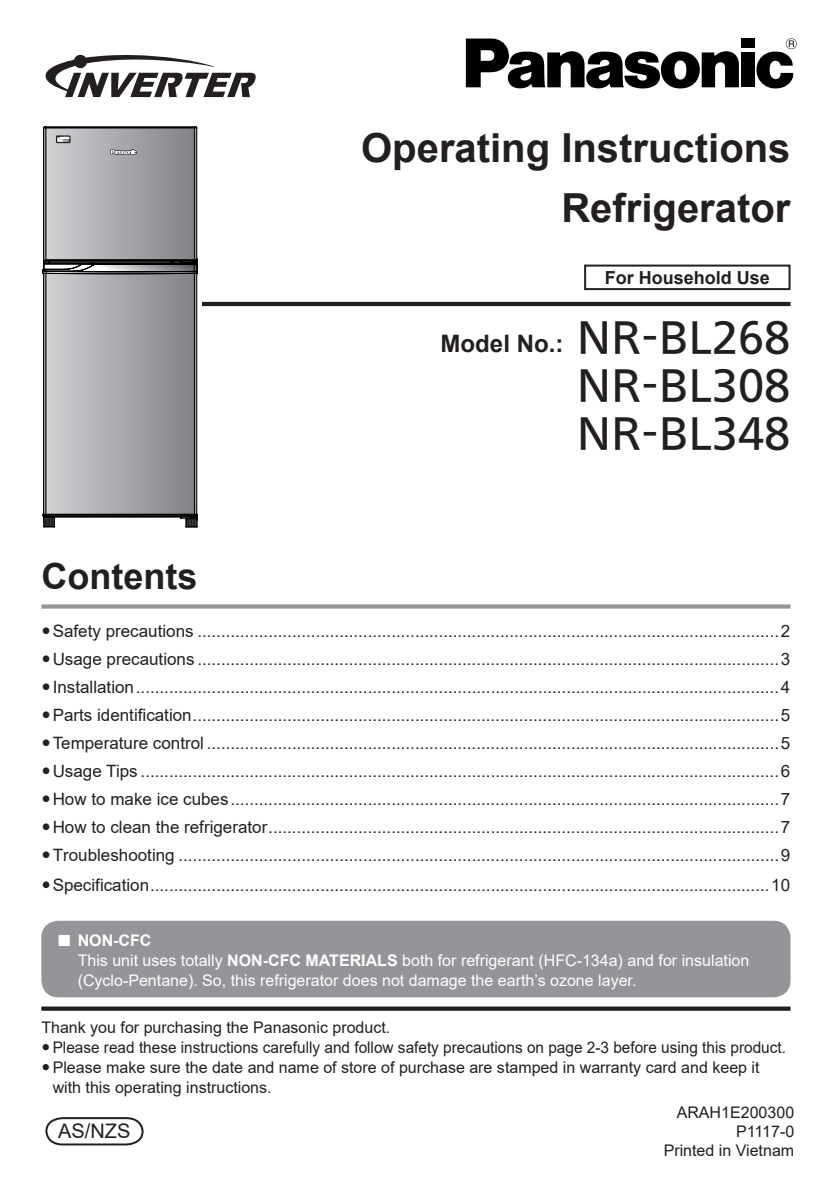
<style>
.page{position:relative;width:840px;height:1191px;background:#fff}
.page>*{position:absolute;margin:0;border:0;box-sizing:border-box;transform-origin:0 0}
.t1{font:700 40px "Arial";color:#231f20}
.t2{font:40px "PUDSS Hinban M";color:#231f20}
.Head-01{font:700 36px "Arial";color:#231f20}
.t3{font:700 24px "Arial";color:#231f20}
.t4{font:20px "Arial";color:#231f20}
.t5{font:700 18px "Arial";color:#231f20}
.t6{font:17px "Arial";color:#231f20}
.t7{font:16px/20px "Arial";color:#231f20}
.t8{font:16px/20px "Arial";color:#fff}
.t9{font:16px "Arial";color:#231f20;scale:.96 1}
.s1{font-family:"PUDSS Hinban M";font-weight:400;font-size:40px}
.s2{font-weight:700;font-size:24px}
.s3{font-weight:700}
</style>
<div class="page">
<div style="left:583px;top:264px;width:207px;height:26px;border:2px solid #231f20"></div>
<hr style="left:201px;top:302px;width:589px;height:4px;background:#231f20">
<svg style="left:41px;top:604px;width:749px;height:4px;background:#9d9ea1"></svg>
<div style="left:41px;top:920px;width:749px;height:77px;background:#939598;border-radius:17px"></div>
<svg style="left:41px;top:1006px;width:749px;height:4px;background:#3f3c3d"></svg>
<div style="left:741px;top:39px;width:13px;height:9px;background:#000"></div>
<div style="left:741px;top:52px;width:13px;height:35px;background:#000"></div>
<svg style="left:465px;top:39px;width:273px;height:50px"></svg>
<svg style="left:756px;top:38px;width:40px;height:51px"></svg>
<svg style="left:45px;top:55px;width:211px;height:42px"></svg>
<svg style="left:45px;top:1117px;width:99px;height:29px"></svg>
<svg style="left:44px;top:274px;width:154px;height:245px;background:#a5a7aa"></svg>
<hr style="left:196px;top:273px;width:1px;height:241px;background:#000001">
<hr style="left:49px;top:516px;width:131px;height:1px;background:#000001">
<svg style="left:180px;top:511px;width:18px;height:16px"></svg>
<hr style="left:43px;top:273px;width:1px;height:241px;background:#000001">
<svg style="left:42px;top:511px;width:13px;height:16px"></svg>
<svg style="left:42px;top:126px;width:156px;height:148px;background:#9a9b9d"></svg>
<p class="t1" style="left:361px;top:120px;width:430px">Operating Instructions</p>
<p class="t1" style="left:561px;top:180px;width:230px">Refrigerator</p>
<p class="t5" style="left:604px;top:265px;width:167px">For Household Use</p>
<p class="t3" style="left:440px;top:327px;width:351px">Model No.: <span class="s1">NR-BL268</span></p>
<p class="t2" style="left:576px;top:358px;width:215px">NR-BL308</p>
<p class="t2" style="left:576px;top:406px;width:215px">NR-BL348</p>
<p class="Head-01" style="left:41px;top:550px;width:157px">Contents</p>
<p class="t6" style="left:53px;top:619px;width:738px">Safety precautions ...........................................................................................................................2</p>
<p class="t6" style="left:53px;top:647px;width:738px">Usage precautions ...........................................................................................................................3</p>
<p class="t6" style="left:53px;top:675px;width:738px">Installation........................................................................................................................................4</p>
<p class="t6" style="left:53px;top:703px;width:738px">Parts identification............................................................................................................................5</p>
<p class="t6" style="left:53px;top:731px;width:738px">Temperature control .........................................................................................................................5</p>
<p class="t6" style="left:53px;top:759px;width:738px">Usage Tips .......................................................................................................................................6</p>
<p class="t6" style="left:53px;top:787px;width:738px">How to make ice cubes....................................................................................................................7</p>
<p class="t6" style="left:53px;top:815px;width:738px">How to clean the refrigerator............................................................................................................7</p>
<p class="t6" style="left:53px;top:843px;width:738px">Troubleshooting ...............................................................................................................................9</p>
<p class="t6" style="left:53px;top:873px;width:738px">Specification...................................................................................................................................10</p>
<p class="t8" style="left:78px;top:930px;width:672px;text-indent:-20px"><span class="s2">■</span> <span class="s3">NON-CFC<br></span>This unit uses totally <span class="s3">NON-CFC MATERIALS</span> both for refrigerant (HFC-134a) and for insulation (Cyclo-Pentane). So, this refrigerator does not damage the earth’s ozone layer.</p>
<p class="t7" style="left:41px;top:1017px;width:350px">Thank you for purchasing the Panasonic product.</p>
<p class="t9" style="left:53px;top:1036px;width:765px">Please read these instructions carefully and follow safety precautions on page 2-3 before using this product.</p>
<p class="t7" style="left:53px;top:1057px;width:708px">Please make sure the date and name of store of purchase are stamped in warranty card and keep it with this operating instructions.</p>
<p class="t7" style="left:676px;top:1101px;width:119px">ARAH1E200300</p>
<p class="t7" style="left:735px;top:1121px;width:60px">P1117-0</p>
<p class="t7" style="left:663px;top:1140px;width:132px">Printed in Vietnam</p>
<p class="t4" style="left:58px;top:1117px;width:74px">AS/NZS</p>
</div>
